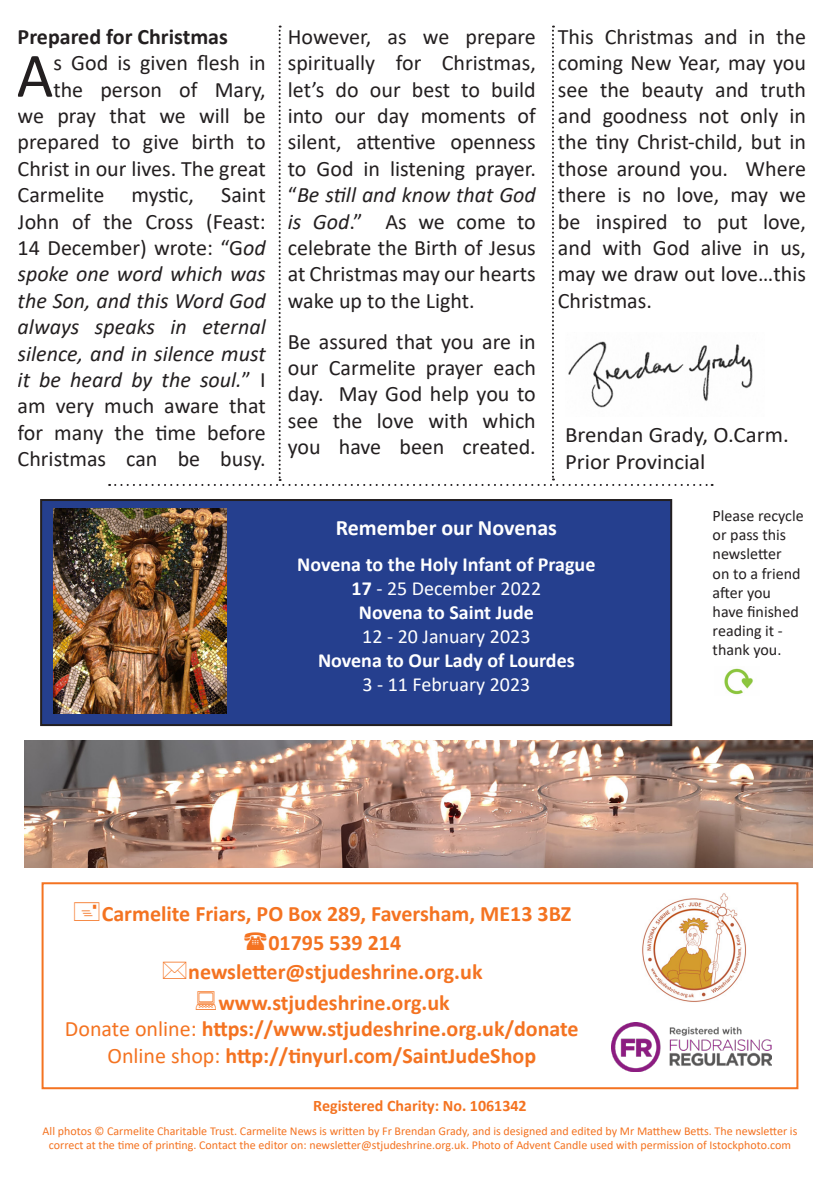
<style>
.page{position:relative;width:840px;height:1191px;background:#fff}
.page>*{position:absolute;margin:0;border:0;box-sizing:border-box;transform-origin:0 0}
.t1{font:63.6px "Calibri";color:#231f20}
.t2{font:22px/26.4px "Calibri";color:#231f20;text-align:justify}
.t3{font:700 22px "Calibri";color:#f47321}
.t4{font:22px "Calibri";color:#231f20;scale:1.04 1}
.t5{font:700 22px "Calibri";color:#231f20}
.t6{font:700 22px "Calibri";color:#fff}
.t7{font:700 20px/24px "Calibri";color:#fff;text-align:center}
.t8{font:20px "Calibri";color:#fff}
.t9{font:16px/19.2px "Calibri";color:#231f20}
.t10{font:700 16px "Calibri";color:#f47321}
.t11{font:12px/14.4px "Calibri";color:#f47321;text-align:center}
.s1{font-style:italic}
.s2{font-weight:400}
</style>
<div class="page">
<div style="left:42px;top:882px;width:756px;height:207px;background:#fff;border:2px solid #f47321"></div>
<img style="left:642px;top:893px;width:103px;height:109px">
<img style="left:611px;top:1022px;width:160px;height:49px">
<svg style="left:109px;top:26px;width:603px;height:460px"></svg>
<img style="left:24px;top:740px;width:788px;height:127px">
<img style="left:564px;top:332px;width:189px;height:85px">
<div style="left:41px;top:500px;width:629px;height:225px;background:#253f8e"></div>
<div style="left:40px;top:499px;width:631px;height:227px;border:2px solid #231f20"></div>
<img style="left:54px;top:508px;width:173px;height:205px">
<img style="left:724px;top:668px;width:29px;height:27px">
<p class="t5" style="left:18px;top:21px;width:212px">Prepared for Christmas</p>
<p class="t1" style="left:17px;top:31px;width:38px">A</p>
<p class="t2" style="left:18px;top:49px;width:249px;text-align:right">s God is given flesh in<br>the person of Mary,<br>we pray that we will be prepared to give birth to<br>Christ in our lives. The great<br>Carmelite mystic, Saint<br>John of the Cross (Feast:<br>14 December) wrote: “G<span class="s1">od spoke one word which was the Son, and this Word God always speaks in eternal silence, and in silence must it be heard by the soul.</span>” I am very much aware that for many the time before<br>Christmas can be busy.</p>
<p class="t2" style="left:287px;top:23px;width:249px">However, as we prepare spiritually for Christmas, let’s do our best to build into our day moments of silent, attentive openness to God in listening prayer. “<span class="s1">Be still and know that God is God</span>.” As we come to celebrate the Birth of Jesus at Christmas may our hearts wake up to the Light.</p>
<p class="t2" style="left:287px;top:327px;width:249px">Be assured that you are in our Carmelite prayer each day. May God help you to see the love with which you have been created.</p>
<p class="t2" style="left:557px;top:23px;width:249px">This Christmas and in the coming New Year, may you see the beauty and truth and goodness not only in the tiny Christ-child, but in those around you. Where there is no love, may we be inspired to put love, and with God alive in us, may we draw out love…this Christmas.</p>
<p class="t4" style="left:564px;top:419px;width:216px">Brendan Grady, O.Carm.</p>
<p class="t4" style="left:564px;top:446px;width:136px">Prior Provincial</p>
<p class="t6" style="left:335px;top:512px;width:223px">Remember our Novenas</p>
<p class="t7" style="left:297px;top:552px;width:299px">Novena to the Holy Infant of Prague<br>17 <span class="s2">- 25 December 2022</span></p>
<p class="t7" style="left:359px;top:600px;width:176px;text-align:left">Novena to Saint Jude<br><span class="s2">12 - 20 January 2023</span></p>
<p class="t7" style="left:318px;top:648px;width:258px">Novena to Our Lady of Lourdes</p>
<p class="t8" style="left:362px;top:671px;width:169px">3 - 11 February 2023</p>
<p class="t9" style="left:712px;top:506px;width:92px">Please recycle or pass this newsletter<br>on to a friend after you have finished reading it - thank you.</p>
<p class="t3" style="left:102px;top:898px;width:471px">Carmelite Friars, PO Box 289, Faversham, ME13 3BZ</p>
<p class="t3" style="left:268px;top:927px;width:134px">01795 539 214</p>
<p class="t3" style="left:188px;top:955px;width:296px">newsletter@stjudeshrine.org.uk</p>
<p class="t3" style="left:218px;top:987px;width:233px">www.stjudeshrine.org.uk</p>
<p class="t3" style="left:65px;top:1013px;width:515px"><span class="s2">Donate online:</span> https://www.stjudeshrine.org.uk/donate</p>
<p class="t3" style="left:107px;top:1039px;width:430px"><span class="s2">Online shop:</span> http://tinyurl.com/SaintJudeShop</p>
<p class="t10" style="left:313px;top:1094px;width:215px">Registered Charity: No. 1061342</p>
<p class="t11" style="left:43px;top:1123px;width:755px">All photos © Carmelite Charitable Trust. Carmelite News is written by Fr Brendan Grady, and is designed and edited by Mr Matthew Betts. The newsletter is correct at the time of printing. Contact the editor on: newsletter@stjudeshrine.org.uk. Photo of Advent Candle used with permission of Istockphoto.com</p>
</div>
